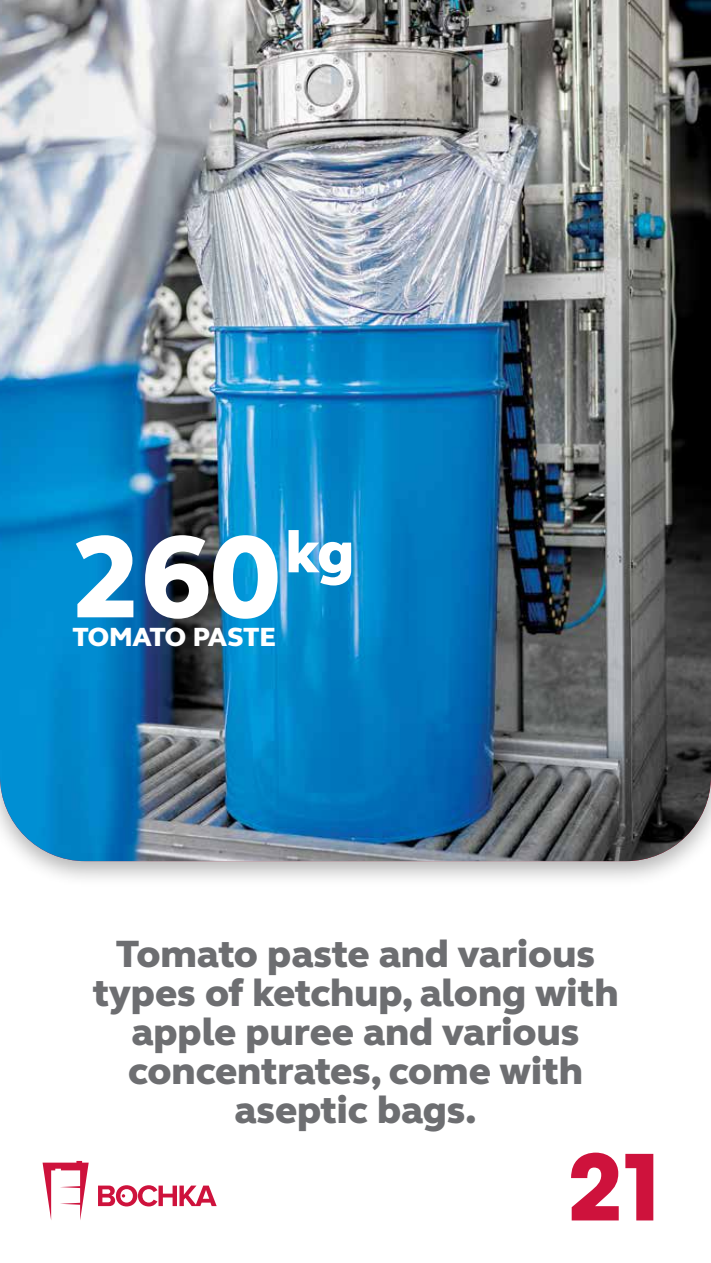
<style>
.page{position:relative;width:711px;height:1263px;background:#fff}
.page>*{position:absolute;margin:0;border:0;box-sizing:border-box;transform-origin:0 0}
.t1{font:800 120px "FS Elliot Pro";color:#fff}
.t2{font:700 90px "ITC Avant Garde Std";color:#ce123c}
.t3{font:800 60px "FS Elliot Pro";color:#fff}
.t4{font:800 39px/39px "FS Elliot Pro";color:#6d6e71;text-align:center}
.t5{font:800 27px "FS Elliot Pro";letter-spacing:-.015em;color:#fff}
</style>
<div class="page">
<div style="left:0;top:0;width:710px;height:888px;background:#000;opacity:.3"></div>
<img style="left:0;top:0;width:710px;height:861px">
<svg style="left:43px;top:1161px;width:46px;height:59px"></svg>
<svg style="left:98px;top:1185px;width:118px;height:21px"></svg>
<h1 class="t1" style="left:72px;top:496px;width:209px">260</h1>
<p class="t5" style="left:72px;top:619px;width:205px">TOMATO PASTE</p>
<h3 class="t3" style="left:285px;top:512px;width:70px">kg</h3>
<p class="t4" style="left:92px;top:934px;width:527px">Tomato paste and various types of ketchup, along with apple puree and various concentrates, come with aseptic bags.</p>
<h2 class="t2" style="left:566px;top:1129px;width:106px">21</h2>
</div>
